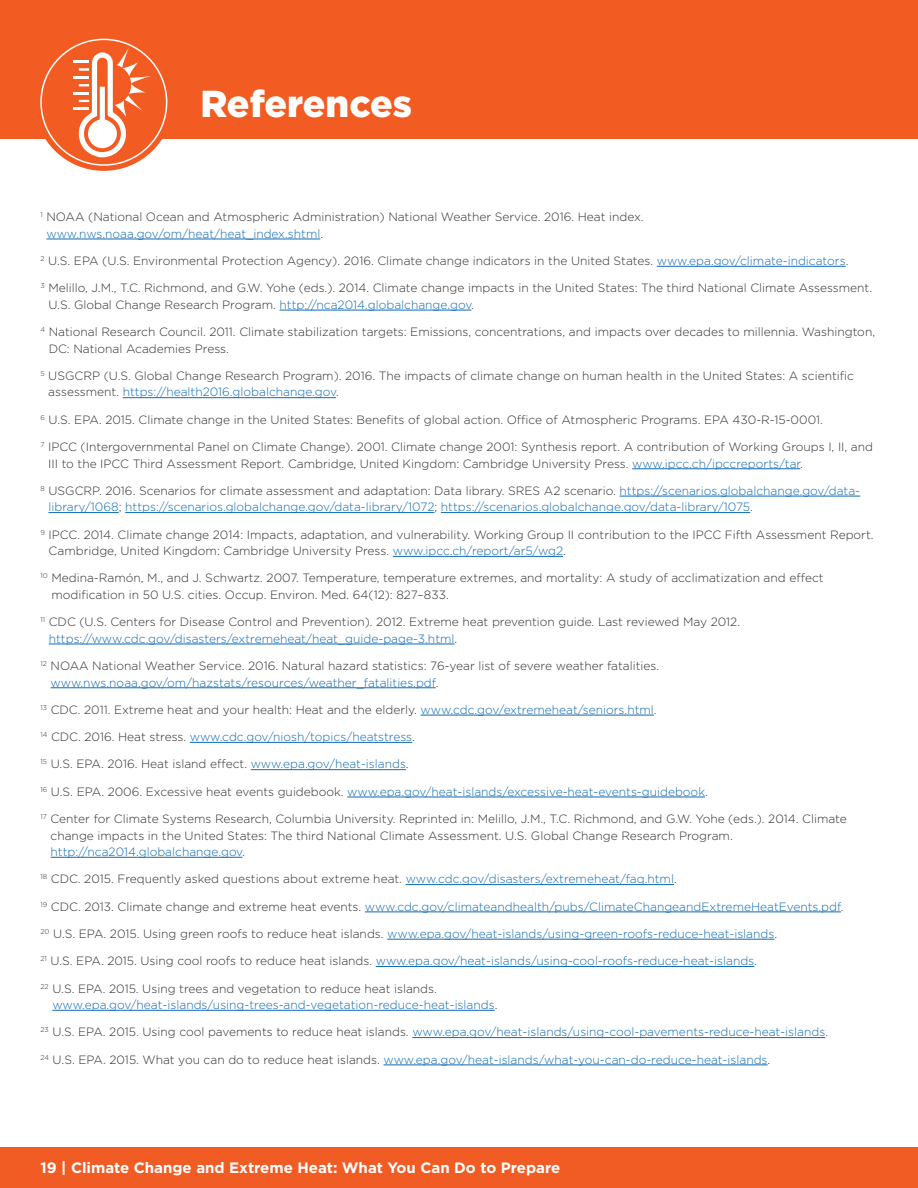
<style>
.page{position:relative;width:918px;height:1188px;background:#fff}
.page>*{position:absolute;margin:0;border:0;box-sizing:border-box;transform-origin:0 0}
.Heading1{font:900 37.5px "Gotham";color:#fff}
.t1{font:700 15px "Gotham";color:#fff}
.Endnotes{font:300 12px/16.5px "Gotham";color:#312f30}
.Endnotes-2{font:300 12px/16.5px "Gotham";color:#116ab1}
.s1{color:#312f30}
.s2{color:#116ab1}
</style>
<div class="page">
<div style="left:0;top:0;width:918px;height:139px;background:#f25b21"></div>
<div style="left:0;top:1148px;width:918px;height:40px;background:#f15b24"></div>
<div style="left:34px;top:32px;width:139px;height:139px;background:#f25b21;border-radius:50%"></div>
<svg style="left:74px;top:48px;width:77px;height:109px"></svg>
<hr style="left:46px;top:239px;width:274px;height:1px;background:#116ab1">
<hr style="left:657px;top:266px;width:189px;height:1px;background:#116ab1">
<hr style="left:280px;top:310px;width:191px;height:1px;background:#116ab1">
<hr style="left:123px;top:397px;width:213px;height:1px;background:#116ab1">
<hr style="left:632px;top:468px;width:168px;height:1px;background:#116ab1">
<hr style="left:620px;top:496px;width:240px;height:1px;background:#116ab1">
<hr style="left:49px;top:512px;width:70px;height:1px;background:#116ab1">
<hr style="left:125px;top:512px;width:309px;height:1px;background:#116ab1">
<hr style="left:441px;top:512px;width:309px;height:1px;background:#116ab1">
<hr style="left:393px;top:556px;width:170px;height:1px;background:#116ab1">
<hr style="left:49px;top:644px;width:406px;height:1px;background:#116ab1">
<hr style="left:51px;top:687px;width:385px;height:1px;background:#116ab1">
<hr style="left:421px;top:715px;width:233px;height:1px;background:#116ab1">
<hr style="left:190px;top:742px;width:222px;height:1px;background:#116ab1">
<hr style="left:251px;top:769px;width:155px;height:1px;background:#116ab1">
<hr style="left:347px;top:797px;width:358px;height:1px;background:#116ab1">
<hr style="left:51px;top:857px;width:191px;height:1px;background:#116ab1">
<hr style="left:406px;top:884px;width:268px;height:1px;background:#116ab1">
<hr style="left:365px;top:912px;width:476px;height:1px;background:#116ab1">
<hr style="left:387px;top:939px;width:387px;height:1px;background:#116ab1">
<hr style="left:376px;top:966px;width:378px;height:1px;background:#116ab1">
<hr style="left:52px;top:1010px;width:443px;height:1px;background:#116ab1">
<hr style="left:412px;top:1037px;width:413px;height:1px;background:#116ab1">
<hr style="left:384px;top:1065px;width:384px;height:1px;background:#116ab1">
<p class="Heading1" style="left:200px;top:78px;width:213px">References</p>
<p class="Endnotes" style="left:40px;top:208px;width:605px"><sup>1</sup> NOAA (National Ocean and Atmospheric Administration) National Weather Service. 2016. Heat index.</p>
<p class="Endnotes-2" style="left:46px;top:225px;width:278px">www.nws.noaa.gov/om/heat/heat_index.shtml<span class="s1">.</span></p>
<p class="Endnotes" style="left:40px;top:252px;width:809px"><sup>2</sup> U.S. EPA (U.S. Environmental Protection Agency). 2016. Climate change indicators in the United States. <span class="s2">www.epa.gov/climate-indicators</span>.</p>
<p class="Endnotes" style="left:48px;top:280px;width:825px;text-indent:-8px"><sup>3</sup> Melillo, J.M., T.C. Richmond, and G.W. Yohe (eds.). 2014. Climate change impacts in the United States: The third National Climate Assessment.<br>U.S. Global Change Research Program. <span class="s2">http://nca2014.globalchange.gov</span>.</p>
<p class="Endnotes" style="left:49px;top:323px;width:828px;text-indent:-8px"><sup>4</sup> National Research Council. 2011. Climate stabilization targets: Emissions, concentrations, and impacts over decades to millennia. Washington,<br>DC: National Academies Press.</p>
<p class="Endnotes" style="left:48px;top:367px;width:807px;text-indent:-8px"><sup>5</sup> USGCRP (U.S. Global Change Research Program). 2016. The impacts of climate change on human health in the United States: A scientific assessment. <span class="s2">https://health2016.globalchange.gov</span>.</p>
<p class="Endnotes" style="left:40px;top:411px;width:784px"><sup>6</sup> U.S. EPA. 2015. Climate change in the United States: Benefits of global action. Office of Atmospheric Programs. EPA 430-R-15-0001.</p>
<p class="Endnotes" style="left:48px;top:438px;width:826px;text-indent:-8px"><sup>7</sup> IPCC (Intergovernmental Panel on Climate Change). 2001. Climate change 2001: Synthesis report. A contribution of Working Groups I, II, and<br>III to the IPCC Third Assessment Report. Cambridge, United Kingdom: Cambridge University Press. <span class="s2">www.ipcc.ch/ipccreports/tar</span>.</p>
<p class="Endnotes-2" style="left:49px;top:482px;width:813px;text-indent:-8px"><sup>8</sup> <span class="s1">USGCRP. 2016. Scenarios for climate assessment and adaptation: Data library. SRES A2 scenario.</span> https://scenarios.globalchange.gov/data&shy;library/1068<span class="s1">;</span> https://scenarios.globalchange.gov/data-library/1072<span class="s1">;</span> https://scenarios.globalchange.gov/data-library/1075<span class="s1">.</span></p>
<p class="Endnotes" style="left:49px;top:526px;width:827px;text-indent:-8px"><sup>9</sup> IPCC. 2014. Climate change 2014: Impacts, adaptation, and vulnerability. Working Group II contribution to the IPCC Fifth Assessment Report.<br>Cambridge, United Kingdom: Cambridge University Press. <span class="s2">www.ipcc.ch/report/ar5/wg2</span>.</p>
<p class="Endnotes" style="left:51px;top:570px;width:774px;text-indent:-11px"><sup>10</sup> Medina-Ramón, M., and J. Schwartz. 2007. Temperature, temperature extremes, and mortality: A study of acclimatization and effect modification in 50 U.S. cities. Occup. Environ. Med. 64(12): 827–833.</p>
<p class="Endnotes" style="left:49px;top:613px;width:693px;text-indent:-8px"><sup>11</sup> CDC (U.S. Centers for Disease Control and Prevention). 2012. Extreme heat prevention guide. Last reviewed May 2012. <span class="s2">https://www.cdc.gov/disasters/extremeheat/heat_guide-page-3.html</span>.</p>
<p class="Endnotes" style="left:51px;top:657px;width:610px;text-indent:-10px"><sup>12</sup> NOAA National Weather Service. 2016. Natural hazard statistics: 76-year list of severe weather fatalities. <span class="s2">www.nws.noaa.gov/om/hazstats/resources/weather_fatalities.pdf</span>.</p>
<p class="Endnotes" style="left:40px;top:701px;width:618px"><sup>13</sup> CDC. 2011. Extreme heat and your health: Heat and the elderly. <span class="s2">www.cdc.gov/extremeheat/seniors.html</span>.</p>
<p class="Endnotes-2" style="left:40px;top:728px;width:376px"><sup>14</sup> <span class="s1">CDC. 2016. Heat stress.</span> www.cdc.gov/niosh/topics/heatstress<span class="s1">.</span></p>
<p class="Endnotes" style="left:40px;top:756px;width:370px"><sup>15</sup> U.S. EPA. 2016. Heat island effect. <span class="s2">www.epa.gov/heat-islands</span>.</p>
<p class="Endnotes-2" style="left:40px;top:783px;width:669px"><sup>16</sup> <span class="s1">U.S. EPA. 2006. Excessive heat events guidebook.</span> www.epa.gov/heat-islands/excessive-heat-events-guidebook<span class="s1">.</span></p>
<p class="Endnotes" style="left:51px;top:810px;width:798px;text-indent:-10px"><sup>17</sup> Center for Climate Systems Research, Columbia University. Reprinted in: Melillo, J.M., T.C. Richmond, and G.W. Yohe (eds.). 2014. Climate change impacts in the United States: The third National Climate Assessment. U.S. Global Change Research Program. <span class="s2">http://nca2014.globalchange.gov</span>.</p>
<p class="Endnotes" style="left:40px;top:871px;width:638px"><sup>18</sup> CDC. 2015. Frequently asked questions about extreme heat. <span class="s2">www.cdc.gov/disasters/extremeheat/faq.html</span>.</p>
<p class="Endnotes-2" style="left:40px;top:898px;width:805px"><sup>19</sup> <span class="s1">CDC. 2013. Climate change and extreme heat events.</span> www.cdc.gov/climateandhealth/pubs/ClimateChangeandExtremeHeatEvents.pdf<span class="s1">.</span></p>
<p class="Endnotes-2" style="left:40px;top:925px;width:738px"><sup>20</sup> <span class="s1">U.S. EPA. 2015. Using green roofs to reduce heat islands.</span> www.epa.gov/heat-islands/using-green-roofs-reduce-heat-islands<span class="s1">.</span></p>
<p class="Endnotes-2" style="left:40px;top:952px;width:718px"><sup>21</sup> <span class="s1">U.S. EPA. 2015. Using cool roofs to reduce heat islands.</span> www.epa.gov/heat-islands/using-cool-roofs-reduce-heat-islands<span class="s1">.</span></p>
<p class="Endnotes-2" style="left:52px;top:980px;width:447px;text-indent:-12px"><sup>22</sup> <span class="s1">U.S. EPA. 2015. Using trees and vegetation to reduce heat islands. </span>www.epa.gov/heat-islands/using-trees-and-vegetation-reduce-heat-islands<span class="s1">.</span></p>
<p class="Endnotes-2" style="left:40px;top:1024px;width:789px"><sup>23</sup> <span class="s1">U.S. EPA. 2015. Using cool pavements to reduce heat islands.</span> www.epa.gov/heat-islands/using-cool-pavements-reduce-heat-islands<span class="s1">.</span></p>
<p class="Endnotes-2" style="left:40px;top:1051px;width:731px"><sup>24</sup> <span class="s1">U.S. EPA. 2015. What you can do to reduce heat islands.</span> www.epa.gov/heat-islands/what-you-can-do-reduce-heat-islands<span class="s1">.</span></p>
<p class="t1" style="left:40px;top:1157px;width:521px">19 | Climate Change and Extreme Heat: What You Can Do to Prepare</p>
</div>
